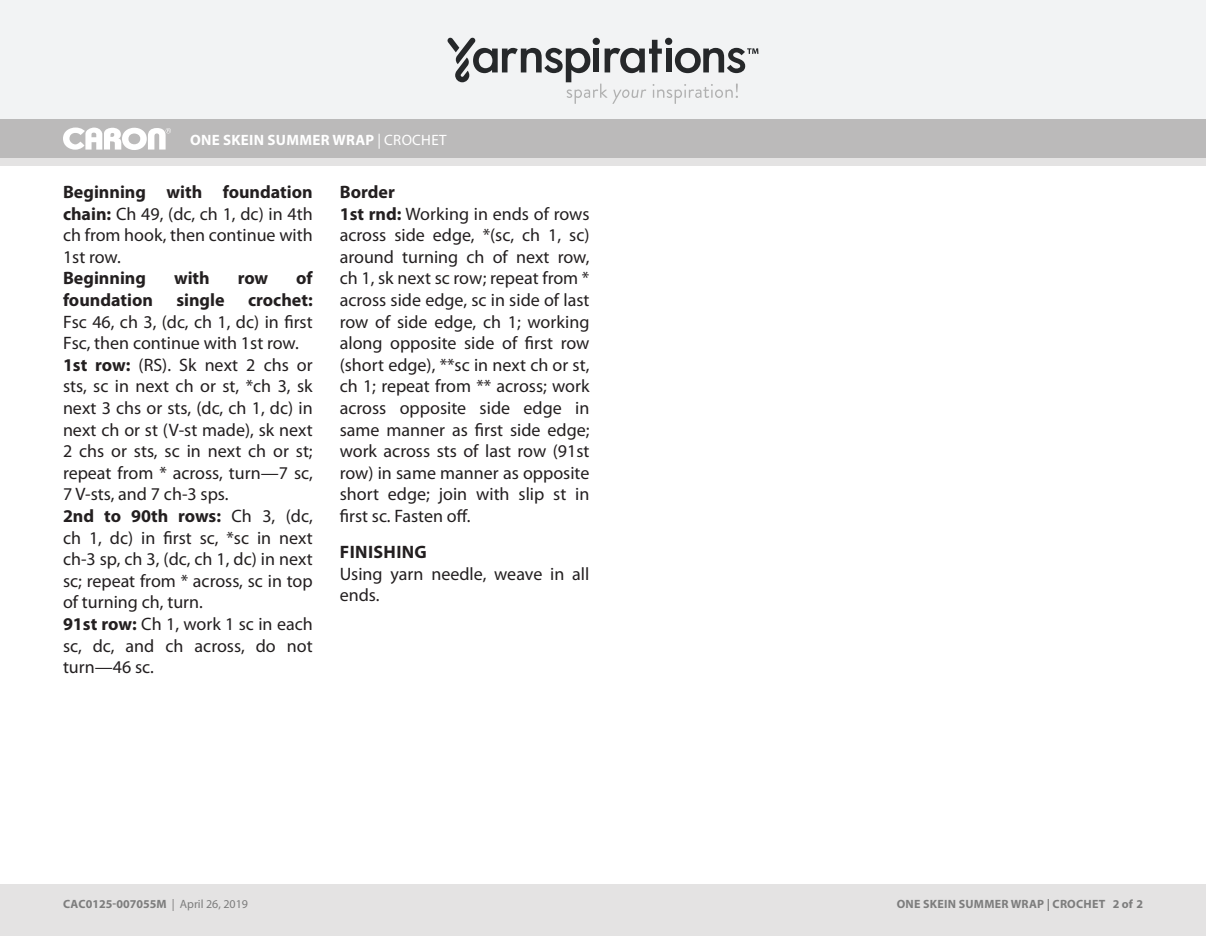
<style>
.page{position:relative;width:1206px;height:936px;background:#fff}
.page>*{position:absolute;margin:0;border:0;box-sizing:border-box;transform-origin:0 0}
.Instructions{font:18px/21.6px "Myriad Pro";color:#231f20;text-align:justify}
.Instructions-2{font:700 18px "Myriad Pro";color:#231f20}
.Body{font:18px/21.6px "Myriad Pro";color:#231f20}
.Subhead_All_Caps{font:700 18px "Myriad Pro";letter-spacing:.02em;color:#231f20}
.Pattern_Title{font:700 15px "Myriad Pro";letter-spacing:.02em;color:#fff}
.t1{font:700 12px "Myriad Pro";letter-spacing:.02em;color:#7d7d7d}
.t2{font:700 12px "Myriad Pro";color:#7d7d7d}
.s1{font-weight:400}
.s2{font-weight:700}
</style>
<div class="page">
<div style="left:0;top:884px;width:1206px;height:52px;background:#e4e3e3"></div>
<div style="left:0;top:158px;width:1206px;height:8px;background:#e4e3e3"></div>
<div style="left:0;top:0;width:1206px;height:120px;background:#f2f3f4"></div>
<div style="left:0;top:120px;width:1206px;height:38px;background:#bbbaba"></div>
<svg style="left:63px;top:128px;width:108px;height:22px"></svg>
<svg style="left:447px;top:38px;width:311px;height:66px"></svg>
<p class="Pattern_Title" style="left:190px;top:130px;width:258px">ONE SKEIN SUMMER WRAP <span class="s1">| CROCHET</span></p>
<p class="Instructions" style="left:63px;top:182px;width:251px"><span class="s2">Beginning with foundation chain:</span> Ch 49, (dc, ch 1, dc) in 4th ch from hook, then continue with 1st row.</p>
<p class="Instructions-2" style="left:63px;top:267px;width:85px">Beginning</p>
<p class="Instructions-2" style="left:174px;top:267px;width:37px">with</p>
<p class="Instructions-2" style="left:238px;top:267px;width:32px">row</p>
<p class="Instructions-2" style="left:296px;top:267px;width:18px">of</p>
<p class="Instructions-2" style="left:63px;top:288px;width:91px">foundation</p>
<p class="Instructions-2" style="left:176px;top:288px;width:50px">single</p>
<p class="Instructions-2" style="left:340px;top:180px;width:57px">Border</p>
<p class="Instructions" style="left:340px;top:203px;width:251px"><span class="s2">1st rnd:</span> Working in ends of rows across side edge, *(sc, ch 1, sc) around turning ch of next row, ch 1, sk next sc row; repeat from * across side edge, sc in side of last row of side edge, ch 1; working along opposite side of first row (short edge), **sc in next ch or st, ch 1; repeat from ** across; work across opposite side edge in same manner as first side edge; work across sts of last row (91st row) in same manner as opposite short edge; join with slip st in first sc. Fasten off.</p>
<p class="Subhead_All_Caps" style="left:340px;top:540px;width:88px">FINISHING</p>
<p class="Body" style="left:340px;top:563px;width:251px">Using yarn needle, weave in all ends.</p>
<p class="Instructions" style="left:63px;top:290px;width:251px;text-indent:185px"><span class="s2">crochet:<br></span>Fsc 46, ch 3, (dc, ch 1, dc) in first Fsc, then continue with 1st row.</p>
<p class="Instructions" style="left:63px;top:354px;width:251px"><span class="s2">1st row:</span> (RS). Sk next 2 chs or sts, sc in next ch or st, *ch 3, sk next 3 chs or sts, (dc, ch 1, dc) in next ch or st (V-st made), sk next 2 chs or sts, sc in next ch or st; repeat from * across, turn—7 sc, 7 V-sts, and 7 ch-3 sps.</p>
<p class="Instructions" style="left:63px;top:506px;width:251px"><span class="s2">2nd to 90th rows:</span> Ch 3, (dc, ch 1, dc) in first sc, *sc in next ch-3 sp, ch 3, (dc, ch 1, dc) in next sc; repeat from * across, sc in top of turning ch, turn.</p>
<p class="Instructions" style="left:63px;top:614px;width:251px"><span class="s2">91st row:</span> Ch 1, work 1 sc in each sc, dc, and ch across, do not turn—46 sc.</p>
<p class="t2" style="left:63px;top:896px;width:187px">CAC0125-007055M <span class="s1">| April 26, 2019</span></p>
<p class="t1" style="left:897px;top:896px;width:248px">ONE SKEIN SUMMER WRAP | CROCHET 2 of 2</p>
</div>
